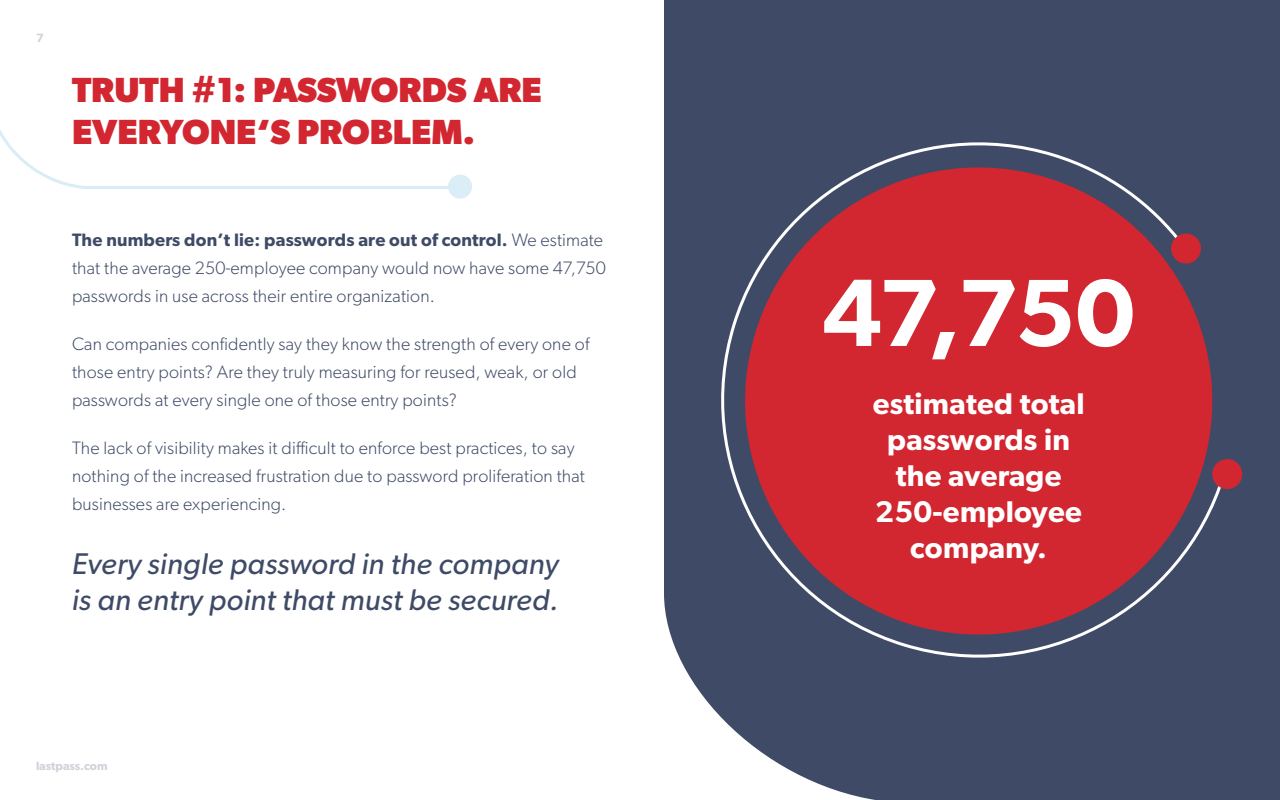
<style>
.page{position:relative;width:1280px;height:800px;background:#fff}
.page>*{position:absolute;margin:0;border:0;box-sizing:border-box;transform-origin:0 0}
.t1{font:600 95.7px "Gibson";color:#fff}
.t2{font:700 35px/42px "Gibson";color:#d22630}
.t3{font:italic 30px/36px "Gibson";letter-spacing:.01em;color:#3f4b66}
.t4{font:600 30px/36px "Gibson";letter-spacing:.01em;color:#fff;text-align:center}
.t5{font:300 18px/28px "Gibson";letter-spacing:.01em;color:#3f4b66}
.t6{font:600 12px "Gibson";color:#cfd2d9}
.s1{font-weight:600}
</style>
<div class="page">
<div style="left:664px;top:0;width:616px;height:800px;background:#3f4b66"></div>
<div style="left:448px;top:175px;width:24px;height:24px;background:#dbedf7;border-radius:50%"></div>
<svg style="left:0;top:130px;width:462px;height:60px"></svg>
<div style="left:1227px;top:137px;width:16px;height:528px;background:#3f4b66"></div>
<svg style="left:689px;top:110px;width:538px;height:580px;background:#933849"></svg>
<div style="left:1171px;top:233px;width:30px;height:31px;background:#d22630;border-radius:50%"></div>
<div style="left:1212px;top:459px;width:30px;height:30px;background:#d22630;border-radius:50%"></div>
<p class="t6" style="left:36px;top:30px;width:9px">7</p>
<h2 class="t2" style="left:72px;top:68px;width:471px">TRUTH #1: PASSWORDS ARE<br>EVERYONE‘S PROBLEM.</h2>
<p class="t5" style="left:72px;top:226px;width:535px"><span class="s1">The numbers don’t lie: passwords are out of control.</span> We estimate that the average 250-employee company would now have some 47,750 passwords in use across their entire organization.</p>
<p class="t5" style="left:72px;top:330px;width:519px">Can companies confidently say they know the strength of every one of those entry points? Are they truly measuring for reused, weak, or old passwords at every single one of those entry points?</p>
<p class="t5" style="left:72px;top:434px;width:514px">The lack of visibility makes it difficult to enforce best practices, to say nothing of the increased frustration due to password proliferation that businesses are experiencing.</p>
<h3 class="t3" style="left:72px;top:545px;width:488px">Every single password in the company is an entry point that must be secured.</h3>
<p class="t6" style="left:36px;top:758px;width:73px">lastpass.com</p>
<h1 class="t1" style="left:822px;top:256px;width:315px">47,750</h1>
<h3 class="t4" style="left:873px;top:385px;width:213px">estimated total passwords in the average<br>250-employee company.</h3>
</div>
